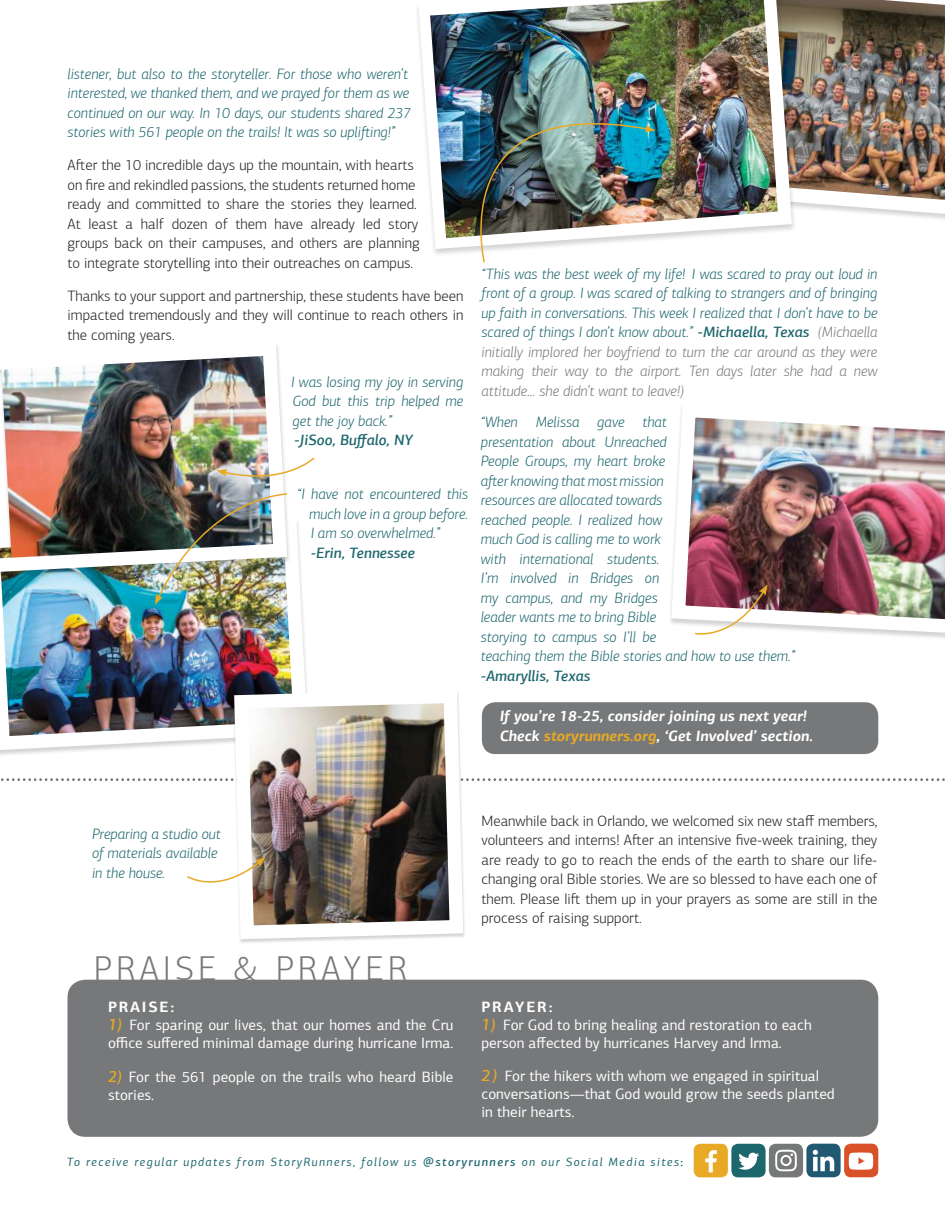
<style>
.page{position:relative;width:945px;height:1215px;background:#fff}
.page>*{position:absolute;margin:0;border:0;box-sizing:border-box;transform-origin:0 0}
.t1{font:300 34.5px "PF Agora Sans Pro";letter-spacing:.12em;color:#76787a}
.t2{font:italic 300 15px/19.5px "PF Agora Sans Pro";color:#1c666d}
.t3{font:300 15px/19.5px "PF Agora Sans Pro";color:#221f1f;text-align:justify}
.t4{font:15px/18px "PF Agora Sans Pro";color:#fff}
.t5{font:italic 700 15px/19.5px "PF Agora Sans Pro";color:#fff}
.t6{font:italic 500 15px "PF Agora Sans Pro";color:#1c666d}
.t7{font:700 15px "PF Agora Sans Pro";letter-spacing:.12em;color:#fff}
.t8{font:italic 12px "PF Agora Sans Pro";letter-spacing:.12em;color:#1c666d}
.s1{font-weight:500}
.s2{color:#76787a}
.s3{color:#e7a926}
.s4{font-weight:500;font-style:italic;font-size:16.5px;color:#e7a926}
.s5{font-weight:500;font-style:normal}
</style>
<div class="page">
<svg style="left:1px;top:778px;width:944px;height:3px"></svg>
<div style="left:68px;top:980px;width:810px;height:157px;background:#76787a;border-radius:18px"></div>
<div style="left:694px;top:1144px;width:34px;height:33px;background:#e7a926;border-radius:7px"></div>
<div style="left:731px;top:1144px;width:35px;height:33px;background:#1c666d;border-radius:7px"></div>
<div style="left:769px;top:1144px;width:34px;height:33px;background:#76787a;border-radius:7px"></div>
<svg style="left:738px;top:1153px;width:21px;height:17px"></svg>
<svg style="left:775px;top:1150px;width:22px;height:21px"></svg>
<svg style="left:705px;top:1150px;width:12px;height:22px"></svg>
<div style="left:806px;top:1144px;width:35px;height:33px;background:#215972;border-radius:7px"></div>
<div style="left:844px;top:1144px;width:34px;height:33px;background:#d95126;border-radius:7px"></div>
<svg style="left:813px;top:1150px;width:21px;height:21px"></svg>
<svg style="left:849px;top:1153px;width:24px;height:17px"></svg>
<img style="left:0;top:522px;width:307px;height:233px">
<img style="left:799px;top:0;width:146px;height:219px">
<img style="left:417px;top:0;width:382px;height:254px">
<img style="left:430px;top:0;width:348px;height:238px">
<img style="left:444px;top:92px;width:211px;height:171px">
<img style="left:670px;top:407px;width:275px;height:231px">
<svg style="left:694px;top:584px;width:74px;height:54px"></svg>
<img style="left:0;top:345px;width:294px;height:235px">
<div style="left:482px;top:702px;width:396px;height:52px;background:#76787a;border-radius:14px"></div>
<img style="left:155px;top:493px;width:134px;height:112px">
<img style="left:227px;top:682px;width:243px;height:261px">
<svg style="left:187px;top:857px;width:79px;height:38px"></svg>
<img style="left:216px;top:456px;width:99px;height:30px">
<p class="t2" style="left:68px;top:65px;width:345px">listener, but also to the storyteller. For those who weren’t interested, we thanked them, and we prayed for them as we continued on our way. In 10 days, our students shared 237 stories with 561 people on the trails! It was so uplifting!”</p>
<p class="t3" style="left:68px;top:156px;width:354px;text-align:left">After the 10 incredible days up the mountain, with hearts on fire and rekindled passions, the students returned home ready and committed to share the stories they learned.<br>At least a half dozen of them have already led story groups back on their campuses, and others are planning to integrate storytelling into their outreaches on campus.</p>
<p class="t3" style="left:68px;top:286px;width:398px">Thanks to your support and partnership, these students have been impacted tremendously and they will continue to reach others in the coming years.</p>
<p class="t2" style="left:291px;top:373px;width:174px;text-align:justify">I was losing my joy in serving God but this trip helped me get the joy back.”</p>
<p class="t6" style="left:294px;top:431px;width:120px">-JiSoo, Buffalo, NY</p>
<p class="t2" style="left:309px;top:486px;width:161px;text-align:justify;text-indent:-12px">“I have not encountered this much love in a group before.<br>I am so overwhelmed.”</p>
<p class="t6" style="left:311px;top:547px;width:106px">-Erin, Tennessee</p>
<p class="t2" style="left:481px;top:265px;width:398px;text-align:justify">“This was the best week of my life! I was scared to pray out loud in front of a group. I was scared of talking to strangers and of bringing up faith in conversations. This week I realized that I don’t have to be scared of things I don’t know about.” <span class="s1">-Michaella, Texas</span> <span class="s2">(Michaella initially implored her boyfriend to turn the car around as they were making their way to the airport. Ten days later she had a new attitude… she didn’t want to leave!)</span></p>
<p class="t2" style="left:481px;top:414px;width:316px">“When Melissa gave that<br>presentation about Unreached<br>People Groups, my heart broke<br>after knowing that most mission<br>resources are allocated towards<br>reached people. I realized how<br>much God is calling me to work<br>with international students.<br>I’m involved in Bridges on<br>my campus, and my Bridges<br>leader wants me to bring Bible<br>storying to campus so I’ll be<br>teaching them the Bible stories and how to use them.”</p>
<p class="t6" style="left:481px;top:670px;width:111px">-Amaryllis, Texas</p>
<p class="t5" style="left:500px;top:708px;width:315px">If you’re 18-25, consider joining us next year!<br>Check <span class="s3">storyrunners.org</span>, ‘Get Involved’ section.</p>
<p class="t2" style="left:92px;top:825px;width:130px">Preparing a studio out of materials available in the house.</p>
<h1 class="t1" style="left:94px;top:948px;width:315px">PRAISE &amp; PRAYER</h1>
<p class="t7" style="left:108px;top:998px;width:68px">PRAISE:</p>
<p class="t4" style="left:108px;top:1017px;width:347px"><span class="s4">1)</span> For sparing our lives, that our homes and the Cru office suffered minimal damage during hurricane Irma.</p>
<p class="t4" style="left:108px;top:1070px;width:347px"><span class="s4">2)</span> For the 561 people on the trails who heard Bible stories.</p>
<p class="t3" style="left:482px;top:811px;width:398px">Meanwhile back in Orlando, we welcomed six new staff members, volunteers and interns! After an intensive five-week training, they are ready to go to reach the ends of the earth to share our life&shy;changing oral Bible stories. We are so blessed to have each one of them. Please lift them up in your prayers as some are still in the process of raising support.</p>
<p class="t7" style="left:482px;top:998px;width:73px">PRAYER:</p>
<p class="t4" style="left:482px;top:1016px;width:332px"><span class="s4">1)</span> For God to bring healing and restoration to each person affected by hurricanes Harvey and Irma.</p>
<p class="t4" style="left:482px;top:1068px;width:355px"><span class="s4">2)</span> For the hikers with whom we engaged in spiritual conversations—that God would grow the seeds planted in their hearts.</p>
<p class="t8" style="left:67px;top:1157px;width:618px">To receive regular updates from StoryRunners, follow us <span class="s1">@storyrunners</span> on our Social Media sites<span class="s5">:</span></p>
</div>
